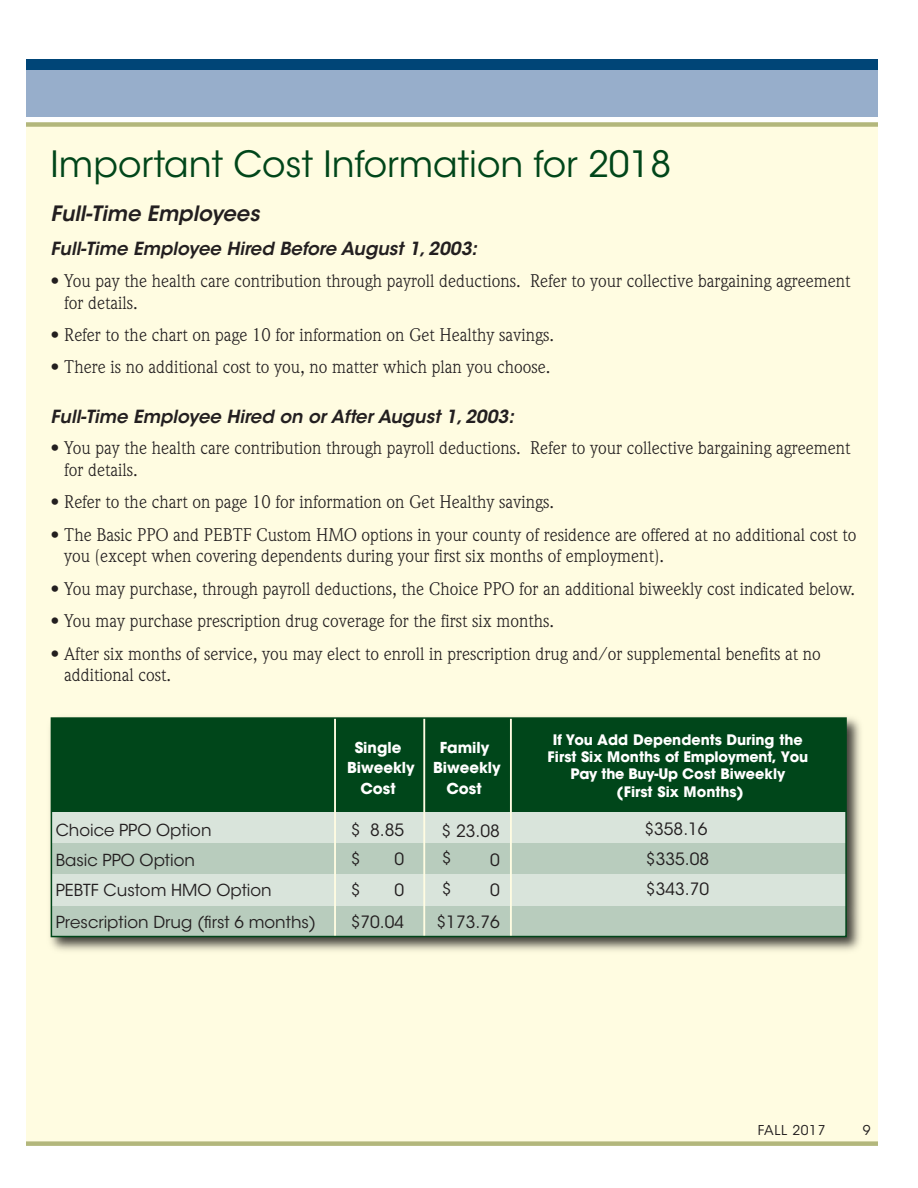
<style>
.page{position:relative;width:918px;height:1188px;background:#fff}
.page>*{position:absolute;margin:0;border:0;box-sizing:border-box;transform-origin:0 0}
.t1{font:36px "ITC Avant Garde Std";color:#00461a}
.t2{font:italic 600 21px "ITC Avant Garde Std";color:#231f20}
.t3{font:18px/21.6px "Weidemann";color:#231f20}
.t4{font:italic 600 18px "ITC Avant Garde Std";color:#231f20}
.t5{font:16.8px/30px "ITC Avant Garde Std";color:#231f20}
.t6{font:16.5px/30.8px "ITC Avant Garde Std";color:#231f20}
.t7{font:700 15px/21px "ITC Avant Garde Std";color:#fff;text-align:center}
.t8{font:700 14.4px/17.2px "ITC Avant Garde Std";color:#fff;text-align:center}
.t9{font:13.5px "ITC Avant Garde Std";letter-spacing:.05em;color:#231f20}
</style>
<div class="page">
<div style="left:27px;top:116px;width:851px;height:1025px;background:#fffce1"></div>
<div style="left:27px;top:59px;width:851px;height:16px;background:#004577"></div>
<div style="left:27px;top:70px;width:851px;height:46px;background:#97aecb"></div>
<div style="left:27px;top:122px;width:851px;height:5px;background:#b3b77c"></div>
<div style="left:27px;top:1141px;width:851px;height:5px;background:#b3b77c"></div>
<img style="left:44px;top:711px;width:822px;height:246px">
<div style="left:52px;top:719px;width:793px;height:94px;background:#00461a"></div>
<div style="left:52px;top:813px;width:793px;height:31px;background:#d9e4db"></div>
<div style="left:52px;top:844px;width:793px;height:31px;background:#b8ccbd"></div>
<div style="left:52px;top:874px;width:793px;height:32px;background:#d9e4db"></div>
<div style="left:52px;top:906px;width:793px;height:30px;background:#b8ccbd"></div>
<hr style="left:423px;top:719px;width:2px;height:217px;background:#fffce2">
<hr style="left:510px;top:719px;width:2px;height:217px;background:#fffce2">
<hr style="left:334px;top:719px;width:2px;height:217px;background:#fffce2">
<div style="left:51px;top:717px;width:796px;height:220px;border:2px solid #00461a"></div>
<h1 class="t1" style="left:51px;top:151px;width:622px">Important Cost Information for 2018</h1>
<p class="t2" style="left:51px;top:206px;width:210px">Full-Time Employees</p>
<p class="t4" style="left:51px;top:242px;width:428px">Full-Time Employee Hired Before August 1, 2003:</p>
<p class="t3" style="left:64px;top:272px;width:788px;text-indent:-14px">• You pay the health care contribution through payroll deductions. Refer to your collective bargaining agreement for details.</p>
<p class="t3" style="left:51px;top:326px;width:505px">• Refer to the chart on page 10 for information on Get Healthy savings.</p>
<p class="t3" style="left:51px;top:358px;width:501px">• There is no additional cost to you, no matter which plan you choose.</p>
<p class="t4" style="left:51px;top:409px;width:465px">Full-Time Employee Hired on or After August 1, 2003:</p>
<p class="t3" style="left:64px;top:439px;width:788px;text-indent:-14px">• You pay the health care contribution through payroll deductions. Refer to your collective bargaining agreement for details.</p>
<p class="t3" style="left:51px;top:493px;width:505px">• Refer to the chart on page 10 for information on Get Healthy savings.</p>
<p class="t3" style="left:64px;top:525px;width:794px;text-indent:-14px">• The Basic PPO and PEBTF Custom HMO options in your county of residence are offered at no additional cost to you (except when covering dependents during your first six months of employment).</p>
<p class="t3" style="left:51px;top:579px;width:806px">• You may purchase, through payroll deductions, the Choice PPO for an additional biweekly cost indicated below.</p>
<p class="t3" style="left:51px;top:612px;width:505px">• You may purchase prescription drug coverage for the first six months.</p>
<p class="t3" style="left:64px;top:644px;width:758px;text-indent:-14px">• After six months of service, you may elect to enroll in prescription drug and/or supplemental benefits at no additional cost.</p>
<p class="t6" style="left:56px;top:816px;width:262px">Choice PPO Option<br>Basic PPO Option<br>PEBTF Custom HMO Option<br>Prescription Drug (first 6 months)</p>
<p class="t7" style="left:347px;top:738px;width:69px">Single<br>Biweekly<br>Cost</p>
<p class="t5" style="left:351px;top:818px;width:55px;line-height:28.8px">$ 8.85 $</p>
<p class="t5" style="left:394px;top:846px;width:11px">0</p>
<p class="t5" style="left:351px;top:877px;width:11px">$</p>
<p class="t5" style="left:394px;top:877px;width:11px">0</p>
<p class="t7" style="left:433px;top:738px;width:69px">Family<br>Biweekly<br>Cost</p>
<p class="t5" style="left:442px;top:817px;width:60px">$ 23.08</p>
<p class="t5" style="left:442px;top:845px;width:11px">$</p>
<p class="t5" style="left:490px;top:846px;width:11px">0</p>
<p class="t5" style="left:442px;top:875px;width:11px">$</p>
<p class="t5" style="left:490px;top:877px;width:11px">0</p>
<p class="t5" style="left:351px;top:909px;width:55px">$70.04</p>
<p class="t5" style="left:437px;top:909px;width:65px">$173.76</p>
<p class="t8" style="left:548px;top:732px;width:262px">If You Add Dependents During the<br>First Six Months of Employment, You<br>Pay the Buy-Up Cost Biweekly<br>(First Six Months)</p>
<p class="t5" style="left:644px;top:815px;width:66px;text-align:justify">$358.16 $335.08 $343.70</p>
<p class="t9" style="left:758px;top:1125px;width:69px">FALL 2017</p>
<p class="t9" style="left:863px;top:1125px;width:9px">9</p>
</div>
